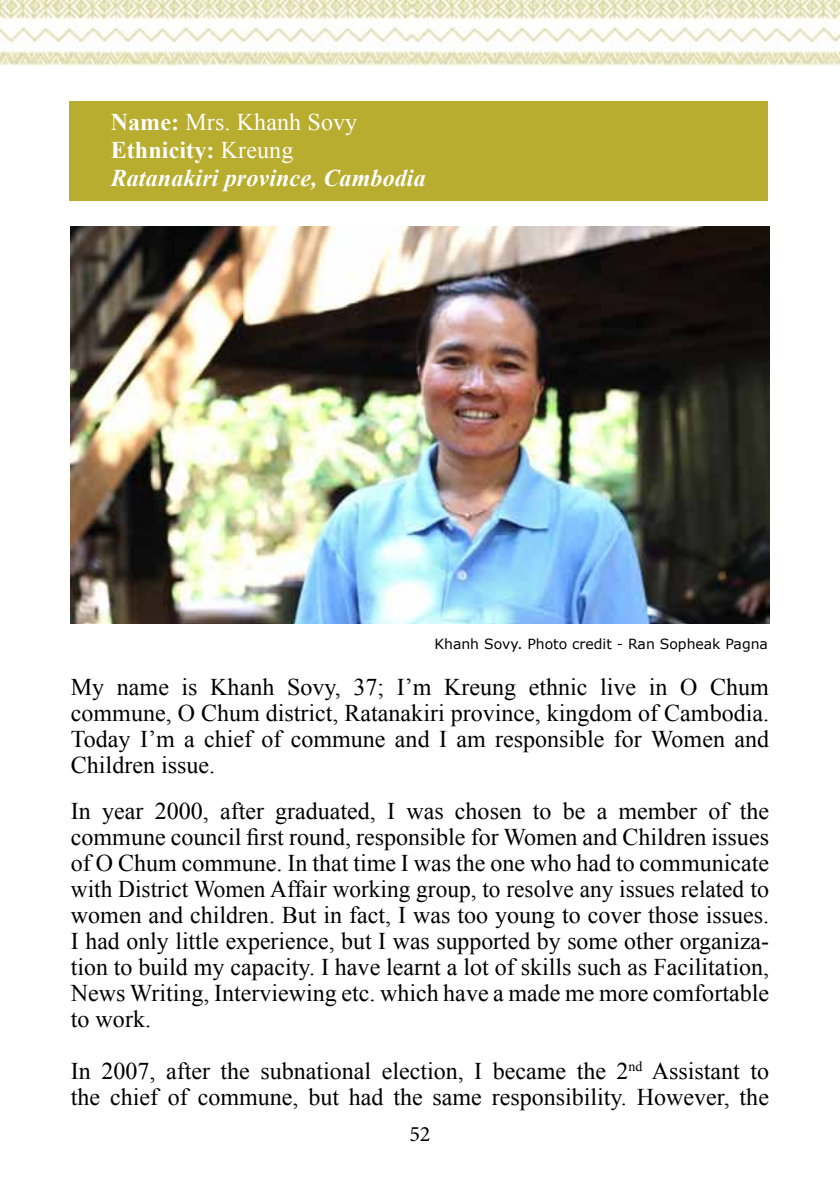
<style>
.page{position:relative;width:840px;height:1191px;background:#fff}
.page>*{position:absolute;margin:0;border:0;box-sizing:border-box;transform-origin:0 0}
.t1{font:24px/26px "Times New Roman";color:#000;text-align:justify}
.t2{font:italic 700 24px/28px "Times New Roman";letter-spacing:.005em;color:#fff}
.t3{font:22px "Minion Pro";color:#000}
.t4{font:14px "Verdana";color:#000}
.s1{font-style:normal}
.s2{font-weight:400;font-style:normal}
</style>
<div class="page">
<img style="left:0;top:0;width:840px;height:65px">
<div style="left:70px;top:101px;width:697px;height:100px;background:#b8ad2f"></div>
<img style="left:71px;top:227px;width:697px;height:397px">
<p class="t2" style="left:111px;top:107px;width:316px"><span class="s1">Name:</span> <span class="s2">Mrs. Khanh Sovy<br></span><span class="s1">Ethnicity:</span> <span class="s2">Kreung<br></span>Ratanakiri province, Cambodia</p>
<p class="t4" style="left:434px;top:634px;width:335px">Khanh Sovy. Photo credit - Ran Sopheak Pagna</p>
<p class="t1" style="left:71px;top:673px;width:699px">My name is Khanh Sovy, 37; I’m Kreung ethnic live in O Chum commune, O Chum district, Ratanakiri province, kingdom of Cambodia.<br>Today I’m a chief of commune and I am responsible for Women and Children issue.</p>
<p class="t1" style="left:71px;top:797px;width:699px">In year 2000, after graduated, I was chosen to be a member of the commune council first round, responsible for Women and Children issues of O Chum commune. In that time I was the one who had to communicate with District Women Affair working group, to resolve any issues related to women and children. But in fact, I was too young to cover those issues.<br>I had only little experience, but I was supported by some other organiza&shy;tion to build my capacity. I have learnt a lot of skills such as Facilitation, News Writing, Interviewing etc. which have a made me more comfortable to work.</p>
<p class="t1" style="left:71px;top:1057px;width:699px">In 2007, after the subnational election, I became the 2<sup>nd</sup> Assistant to the chief of commune, but had the same responsibility. However, the</p>
<p class="t3" style="left:409px;top:1119px;width:23px">52</p>
</div>
